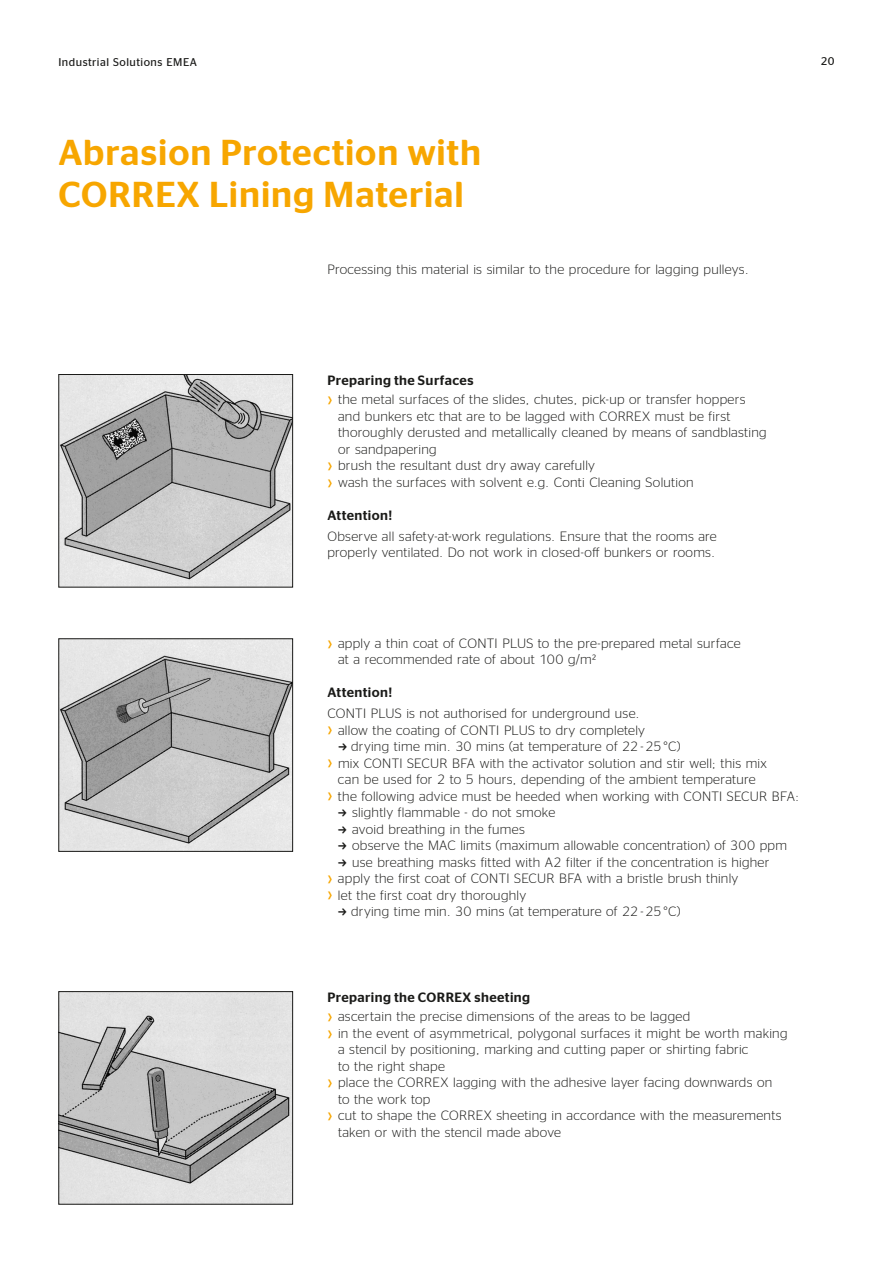
<style>
.page{position:relative;width:893px;height:1263px;background:#fff}
.page>*{position:absolute;margin:0;border:0;box-sizing:border-box;transform-origin:0 0}
.t1{font:500 36px/41.2px "Continental Stag Sans LCG";letter-spacing:.025em;color:#f7a600}
.t2{font:300 13.5px/16.5px "Continental Stag Sans LCG";letter-spacing:.02em;color:#1a1a18}
.t3{font:500 13.5px "Continental Stag Sans LCG";letter-spacing:.03em;color:#1a1a18}
.t4{font:11.25px "Continental Stag Sans LCG";letter-spacing:.04em;color:#1a1a18}
</style>
<div class="page">
<img style="left:60px;top:376px;width:231px;height:209px">
<div style="left:58px;top:374px;width:235px;height:213px;border:1px solid #1a1a18"></div>
<img style="left:60px;top:640px;width:231px;height:210px">
<div style="left:58px;top:638px;width:235px;height:214px;border:1px solid #1a1a18"></div>
<img style="left:60px;top:993px;width:231px;height:209px">
<div style="left:58px;top:991px;width:235px;height:213px;border:1px solid #1a1a18"></div>
<p class="t4" style="left:58px;top:54px;width:140px">Industrial Solutions EMEA</p>
<h1 class="t1" style="left:58px;top:129px;width:424px">Abrasion Protection with<br>CORREX Lining Material</h1>
<p class="t2" style="left:327px;top:260px;width:423px">Processing this material is similar to the procedure for lagging pulleys.</p>
<p class="t4" style="left:821px;top:54px;width:15px">20</p>
<p class="t3" style="left:327px;top:370px;width:148px">Preparing the Surfaces</p>
<p class="t2" style="left:338px;top:390px;width:430px">the metal surfaces of the slides, chutes, pick-up or transfer hoppers and bunkers etc that are to be lagged with CORREX must be first thoroughly derusted and metallically cleaned by means of sandblasting or sandpapering<br>brush the resultant dust dry away carefully<br>wash the surfaces with solvent e.g. Conti Cleaning Solution</p>
<p class="t3" style="left:327px;top:505px;width:66px">Attention!</p>
<p class="t2" style="left:327px;top:527px;width:391px">Observe all safety-at-work regulations. Ensure that the rooms are properly ventilated. Do not work in closed-off bunkers or rooms.</p>
<p class="t2" style="left:338px;top:634px;width:404px">apply a thin coat of CONTI PLUS to the pre-prepared metal surface at a recommended rate of about 100 g/m²</p>
<p class="t3" style="left:327px;top:683px;width:66px">Attention!</p>
<p class="t2" style="left:327px;top:704px;width:314px">CONTI PLUS is not authorised for underground use.</p>
<p class="t2" style="left:338px;top:720px;width:309px">allow the coating of CONTI PLUS to dry completely</p>
<p class="t2" style="left:351px;top:737px;width:331px">drying time min. 30 mins (at temperature of 22 - 25 °C)</p>
<p class="t2" style="left:338px;top:753px;width:430px">mix CONTI SECUR BFA with the activator solution and stir well; this mix</p>
<p class="t2" style="left:338px;top:770px;width:419px">can be used for 2 to 5 hours, depending of the ambient temperature</p>
<p class="t2" style="left:338px;top:786px;width:463px">the following advice must be heeded when working with CONTI SECUR BFA:</p>
<p class="t2" style="left:352px;top:803px;width:205px">slightly flammable - do not smoke</p>
<p class="t2" style="left:352px;top:819px;width:174px">avoid breathing in the fumes</p>
<p class="t2" style="left:352px;top:836px;width:436px">observe the MAC limits (maximum allowable concentration) of 300 ppm</p>
<p class="t2" style="left:352px;top:852px;width:419px">use breathing masks fitted with A2 filter if the concentration is higher</p>
<p class="t2" style="left:338px;top:869px;width:402px">apply the first coat of CONTI SECUR BFA with a bristle brush thinly</p>
<p class="t2" style="left:338px;top:885px;width:190px">let the first coat dry thoroughly</p>
<p class="t2" style="left:351px;top:902px;width:331px">drying time min. 30 mins (at temperature of 22 - 25 °C)</p>
<p class="t3" style="left:327px;top:987px;width:204px">Preparing the CORREX sheeting</p>
<p class="t2" style="left:338px;top:1007px;width:451px">ascertain the precise dimensions of the areas to be lagged<br>in the event of asymmetrical, polygonal surfaces it might be worth making a stencil by positioning, marking and cutting paper or shirting fabric<br>to the right shape<br>place the CORREX lagging with the adhesive layer facing downwards on<br>to the work top<br>cut to shape the CORREX sheeting in accordance with the measurements taken or with the stencil made above</p>
</div>
